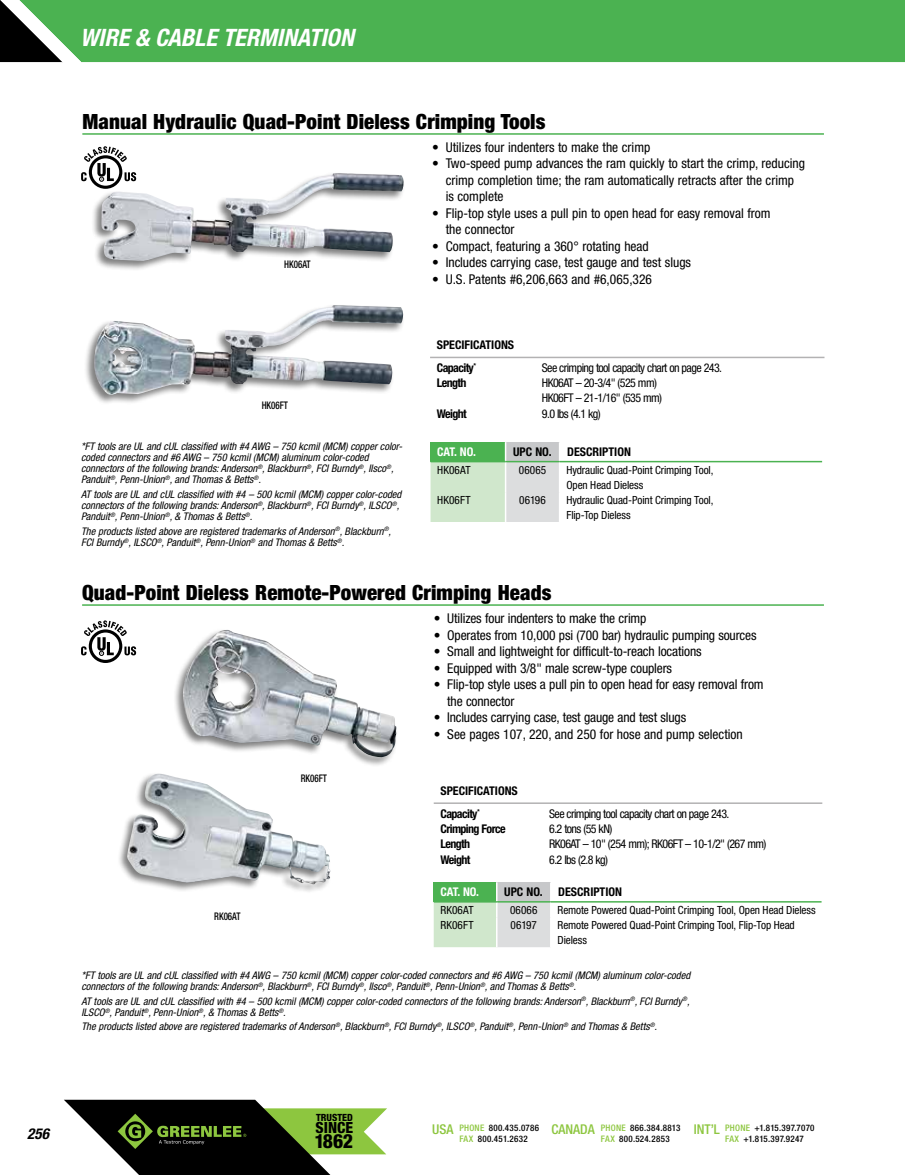
<style>
.page{position:relative;width:905px;height:1175px;background:#fff}
.page>*{position:absolute;margin:0;border:0;box-sizing:border-box;transform-origin:0 0}
.t1{font:italic 700 condensed 24px "Helvetica Neue LT Std";color:#fff}
.t2{font:900 condensed 21px "Helvetica Neue LT Std";letter-spacing:.005em;color:#000}
.t3{font:800 condensed 19.5px "Helvetica Neue LT Std";color:#000}
.t4{font:800 condensed 15.45px "Helvetica Neue LT Std";color:#000}
.t5{font:italic 700 condensed 15px "Helvetica Neue LT Std";color:#000}
.t6{font:condensed 13.5px/16.5px "Helvetica Neue LT Std";color:#000}
.t7{font:500 condensed 13.5px "Helvetica Neue LT Std";color:#8dc63f}
.t8{font:condensed 12px/15px "Helvetica Neue LT Std";letter-spacing:-.05em;color:#000}
.t9{font:700 condensed 12px/22.8px "Helvetica Neue LT Std";color:#000}
.t10{font:700 condensed 12px "Helvetica Neue LT Std";letter-spacing:-.02em;color:#000}
.t11{font:700 condensed 12px "Helvetica Neue LT Std";letter-spacing:-.02em;color:#fff}
.t12{font:700 condensed 12px "Helvetica Neue LT Std";letter-spacing:-.05em;color:#000}
.t13{font:condensed 11.25px/15px "Helvetica Neue LT Std";letter-spacing:-.01em;color:#000}
.t14{font:italic condensed 10.5px/11.2px "Helvetica Neue LT Std";color:#000}
.t15{font:500 condensed 10.5px "Helvetica Neue LT Std";color:#000;scale:.85 1}
.t16{font:800 condensed 9.9px "Helvetica Neue LT Std";color:#000}
.t17{font:500 condensed 9px "Helvetica Neue LT Std";letter-spacing:.03em;color:#000}
.s1{font-family:"Helvetica Neue"}
.s2{color:#8dc63f}
</style>
<div class="page">
<div style="left:81px;top:0;width:823px;height:62px;background:#4bb251"></div>
<div style="left:80px;top:28px;width:745px;height:28px;background:#4bb251"></div>
<svg style="left:64px;top:1099px;width:323px;height:75px"></svg>
<svg style="left:0;top:0;width:81px;height:62px"></svg>
<hr style="left:82px;top:133px;width:741px;height:2px;background:#4bb251">
<hr style="left:559px;top:461px;width:263px;height:1px;background:#4bb251">
<svg style="left:430px;top:442px;width:130px;height:80px;background:#bfd9c0"></svg>
<hr style="left:430px;top:461px;width:75px;height:1px;background:#4bb251">
<hr style="left:430px;top:357px;width:394px;height:1px;background:#b3b2b3">
<svg style="left:81px;top:146px;width:46px;height:35px"></svg>
<div style="left:91px;top:171px;width:314px;height:100px;background:#000;opacity:.5"></div>
<img style="left:101px;top:173px;width:303px;height:88px">
<div style="left:84px;top:303px;width:320px;height:102px;background:#000;opacity:.5"></div>
<img style="left:94px;top:305px;width:309px;height:90px">
<hr style="left:82px;top:604px;width:742px;height:2px;background:#4bb251">
<hr style="left:434px;top:802px;width:388px;height:2px;background:#b3b2b3">
<hr style="left:551px;top:901px;width:270px;height:1px;background:#4bb251">
<svg style="left:434px;top:882px;width:117px;height:65px;background:#bcd7bd"></svg>
<hr style="left:434px;top:901px;width:63px;height:1px;background:#4bb251">
<svg style="left:89px;top:629px;width:33px;height:34px"></svg>
<svg style="left:92px;top:632px;width:27px;height:28px"></svg>
<svg style="left:81px;top:620px;width:55px;height:35px"></svg>
<div style="left:172px;top:628px;width:226px;height:139px;background:#000;opacity:.5"></div>
<img style="left:182px;top:630px;width:215px;height:127px">
<div style="left:117px;top:772px;width:215px;height:122px;background:#000;opacity:.5"></div>
<img style="left:127px;top:773px;width:203px;height:111px">
<h1 class="t1" style="left:80px;top:22px;width:275px">WIRE &amp; CABLE TERMINATION</h1>
<h2 class="t2" style="left:82px;top:108px;width:464px">Manual Hydraulic Quad-Point Dieless Crimping Tools</h2>
<p class="t15" style="left:284px;top:258px;width:33px">HK06AT</p>
<p class="t15" style="left:262px;top:398px;width:33px">HK06FT</p>
<p class="t14" style="left:81px;top:440px;width:323px">*FT tools are UL and cUL classified with #4 AWG – 750 kcmil (MCM) copper color&shy;coded connectors and #6 AWG – 750 kcmil (MCM) aluminum color-coded connectors of the following brands: Anderson<sup>®</sup>, Blackburn<sup>®</sup>, FCI Burndy<sup>®</sup>, Ilsco<sup>®</sup>, Panduit<sup>®</sup>, Penn-Union<sup>®</sup>, and Thomas &amp; Betts<sup>®</sup>.</p>
<p class="t14" style="left:81px;top:489px;width:322px">AT tools are UL and cUL classified with #4 – 500 kcmil (MCM) copper color-coded connectors of the following brands: Anderson<sup>®</sup>, Blackburn<sup>®</sup>, FCI Burndy<sup>®</sup>, ILSCO<sup>®</sup>,<br>Panduit<sup>®</sup>, Penn-Union<sup>®</sup>, &amp; Thomas &amp; Betts<sup>®</sup>.</p>
<p class="t14" style="left:81px;top:526px;width:311px">The products listed above are registered trademarks of Anderson<sup>®</sup>, Blackburn<sup>®</sup>,<br>FCI Burndy<sup>®</sup>, ILSCO<sup>®</sup>, Panduit<sup>®</sup>, Penn-Union<sup>®</sup> and Thomas &amp; Betts<sup>®</sup>.</p>
<p class="t6" style="left:432px;top:138px;width:220px">• Utilizes four indenters to make the crimp</p>
<p class="t6" style="left:445px;top:155px;width:361px;text-indent:-14px">• Two-speed pump advances the ram quickly to start the crimp, reducing crimp completion time; the ram automatically retracts after the crimp is complete</p>
<p class="t6" style="left:445px;top:204px;width:326px;text-indent:-14px">• Flip-top style uses a pull pin to open head for easy removal from the connector</p>
<p class="t6" style="left:432px;top:237px;width:218px">• Compact, featuring a 360° rotating head</p>
<p class="t6" style="left:432px;top:254px;width:260px">• Includes carrying case, test gauge and test slugs</p>
<p class="t6" style="left:432px;top:270px;width:221px">• U.S. Patents #6,206,663 and #6,065,326</p>
<p class="t9" style="left:437px;top:333px;width:79px">SPECIFICATIONS<br>Capacity<sup>*</sup></p>
<p class="t8" style="left:542px;top:360px;width:182px">See crimping tool capacity chart on page 243.</p>
<p class="t10" style="left:437px;top:376px;width:31px">Length</p>
<p class="t8" style="left:542px;top:375px;width:122px">HK06AT – 20-3/4" (525 mm)<br>HK06FT – 21-1/16" (535 mm)</p>
<p class="t10" style="left:437px;top:406px;width:31px">Weight</p>
<p class="t8" style="left:542px;top:406px;width:60px">9.0 lbs (4.1 kg)</p>
<p class="t11" style="left:437px;top:444px;width:40px">CAT. NO.</p>
<p class="t10" style="left:513px;top:444px;width:40px">UPC NO.</p>
<p class="t9" style="left:567px;top:440px;width:65px">DESCRIPTION</p>
<p class="t13" style="left:437px;top:462px;width:35px">HK06AT</p>
<p class="t13" style="left:519px;top:462px;width:29px">06065</p>
<p class="t13" style="left:566px;top:462px;width:149px">Hydraulic Quad-Point Crimping Tool,<br>Open Head Dieless</p>
<p class="t13" style="left:437px;top:492px;width:35px">HK06FT</p>
<p class="t13" style="left:519px;top:492px;width:28px">06196</p>
<p class="t13" style="left:566px;top:492px;width:149px">Hydraulic Quad-Point Crimping Tool,<br>Flip-Top Dieless</p>
<h2 class="t2" style="left:82px;top:579px;width:471px">Quad-Point Dieless Remote-Powered Crimping Heads</h2>
<p class="t15" style="left:214px;top:909px;width:32px">RK06AT</p>
<p class="t15" style="left:301px;top:772px;width:32px">RK06FT</p>
<p class="t6" style="left:434px;top:610px;width:214px">• Utilizes four indenters to make the crimp</p>
<p class="t6" style="left:434px;top:626px;width:324px">• Operates from 10,000 psi (700 bar) hydraulic pumping sources</p>
<p class="t6" style="left:434px;top:643px;width:269px">• Small and lightweight for difficult-to-reach locations</p>
<p class="t6" style="left:434px;top:659px;width:240px">• Equipped with 3/8<span class="s1">"</span> male screw-type couplers</p>
<p class="t6" style="left:447px;top:676px;width:318px;text-indent:-14px">• Flip-top style uses a pull pin to open head for easy removal from the connector</p>
<p class="t6" style="left:434px;top:709px;width:254px">• Includes carrying case, test gauge and test slugs</p>
<p class="t6" style="left:434px;top:725px;width:310px">• See pages 107, 220, and 250 for hose and pump selection</p>
<p class="t9" style="left:440px;top:779px;width:79px">SPECIFICATIONS<br>Capacity<sup>*</sup></p>
<p class="t8" style="left:549px;top:806px;width:182px">See crimping tool capacity chart on page 243.</p>
<p class="t12" style="left:440px;top:821px;width:67px">Crimping Force</p>
<p class="t8" style="left:549px;top:821px;width:65px">6.2 tons (55 kN)</p>
<p class="t10" style="left:440px;top:837px;width:31px">Length</p>
<p class="t8" style="left:549px;top:836px;width:219px">RK06AT – 10" (254 mm); RK06FT – 10-1/2" (267 mm)</p>
<p class="t10" style="left:440px;top:852px;width:31px">Weight</p>
<p class="t8" style="left:549px;top:852px;width:60px">6.2 lbs (2.8 kg)</p>
<p class="t11" style="left:440px;top:884px;width:40px">CAT. NO.</p>
<p class="t10" style="left:504px;top:884px;width:40px">UPC NO.</p>
<p class="t9" style="left:558px;top:880px;width:65px">DESCRIPTION</p>
<p class="t13" style="left:440px;top:902px;width:35px">RK06AT</p>
<p class="t13" style="left:510px;top:902px;width:29px">06066</p>
<p class="t13" style="left:557px;top:902px;width:259px">Remote Powered Quad-Point Crimping Tool, Open Head Dieless</p>
<p class="t13" style="left:440px;top:917px;width:35px">RK06FT</p>
<p class="t13" style="left:510px;top:917px;width:28px">06197</p>
<p class="t13" style="left:557px;top:917px;width:239px">Remote Powered Quad-Point Crimping Tool, Flip-Top Head<br>Dieless</p>
<p class="t14" style="left:81px;top:970px;width:610px">*FT tools are UL and cUL classified with #4 AWG – 750 kcmil (MCM) copper color-coded connectors and #6 AWG – 750 kcmil (MCM) aluminum color-coded connectors of the following brands: Anderson<sup>®</sup>, Blackburn<sup>®</sup>, FCI Burndy<sup>®</sup>, Ilsco<sup>®</sup>, Panduit<sup>®</sup>, Penn-Union<sup>®</sup>, and Thomas &amp; Betts<sup>®</sup>.</p>
<p class="t14" style="left:81px;top:995px;width:609px">AT tools are UL and cUL classified with #4 – 500 kcmil (MCM) copper color-coded connectors of the following brands: Anderson<sup>®</sup>, Blackburn<sup>®</sup>, FCI Burndy<sup>®</sup>,<br>ILSCO<sup>®</sup>, Panduit<sup>®</sup>, Penn-Union<sup>®</sup>, &amp; Thomas &amp; Betts<sup>®</sup>.</p>
<p class="t14" style="left:81px;top:1021px;width:577px">The products listed above are registered trademarks of Anderson<sup>®</sup>, Blackburn<sup>®</sup>, FCI Burndy<sup>®</sup>, ILSCO<sup>®</sup>, Panduit<sup>®</sup>, Penn-Union<sup>®</sup> and Thomas &amp; Betts<sup>®</sup>.</p>
<h3 class="t5" style="left:27px;top:1124px;width:23px">256</h3>
<p class="t16" style="left:316px;top:1111px;width:38px">TRUSTED</p>
<h3 class="t4" style="left:315px;top:1118px;width:39px">SINCE</h3>
<h3 class="t3" style="left:314px;top:1129px;width:40px">1862</h3>
<p class="t7" style="left:432px;top:1121px;width:23px">USA</p>
<p class="t7" style="left:551px;top:1121px;width:45px">CANADA</p>
<p class="t7" style="left:693px;top:1121px;width:28px">INT’L</p>
<p class="t17" style="left:459px;top:1133px;width:70px"><span class="s2">FAX</span> 800.451.2632</p>
<p class="t17" style="left:600px;top:1133px;width:70px"><span class="s2">FAX</span> 800.524.2853</p>
<p class="t17" style="left:725px;top:1133px;width:80px"><span class="s2">FAX</span> +1.815.397.9247</p>
<p class="t17" style="left:459px;top:1122px;width:81px"><span class="s2">PHONE</span> 800.435.0786</p>
<p class="t17" style="left:600px;top:1122px;width:81px"><span class="s2">PHONE</span> 866.384.8813</p>
<p class="t17" style="left:725px;top:1122px;width:91px"><span class="s2">PHONE</span> +1.815.397.7070</p>
</div>
